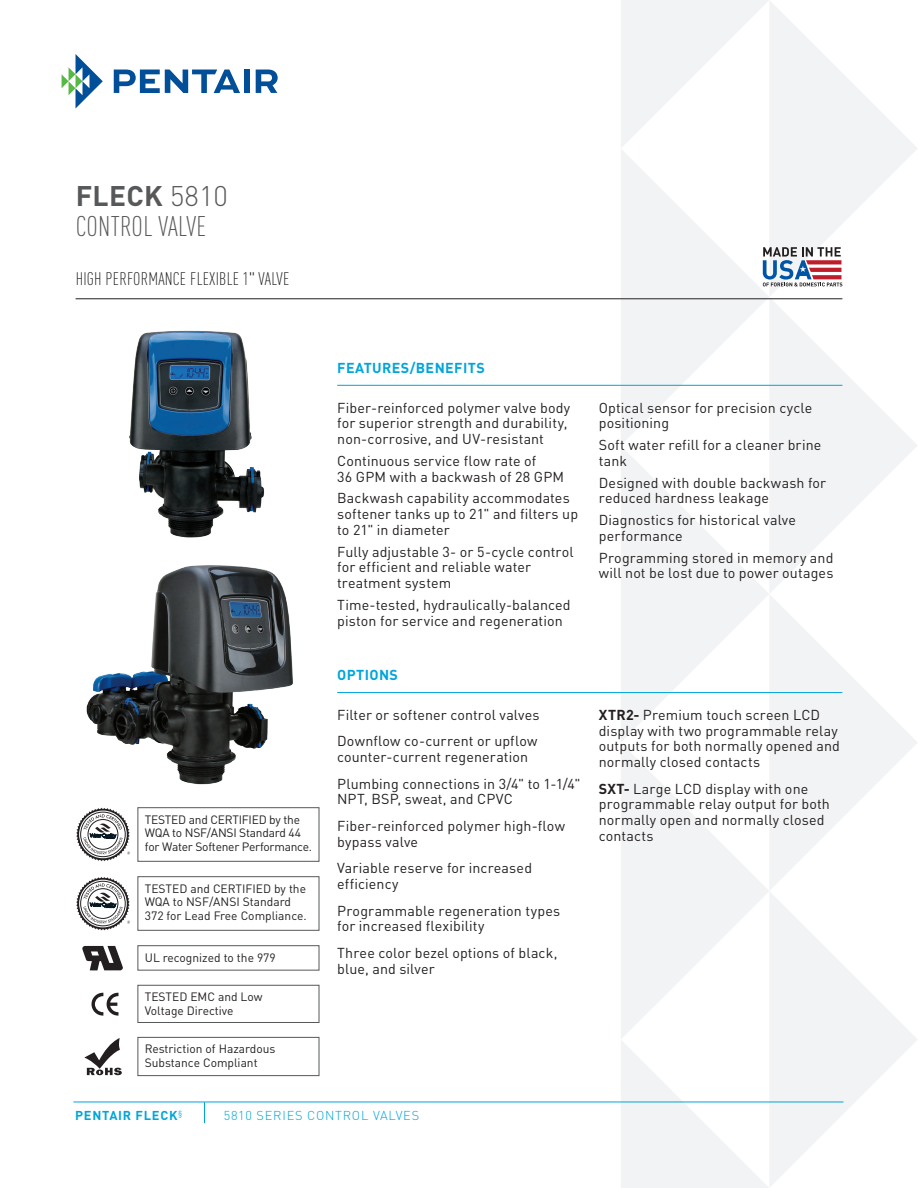
<style>
.page{position:relative;width:918px;height:1188px;background:#fff}
.page>*{position:absolute;margin:0;border:0;box-sizing:border-box;transform-origin:0 0}
.C_Descriptor_Title{font:300 condensed 28.05px "DIN Pro";letter-spacing:.01em;color:#57585a}
.BrandedProductLine_T{font:700 28.05px "DIN Pro";letter-spacing:.01em;color:#57585a}
.C_TitleSection{font:300 condensed 18px "DIN Pro";letter-spacing:.01em;color:#231f20}
.Body{font:14.25px/15.8px "DIN Pro";letter-spacing:.01em;color:#231f20}
.BLUE_cap_head{font:700 14.25px "DIN Pro";letter-spacing:.03em;color:#00a5da}
.C_Descriptor_InfoLin{font:300 12.75px "DIN Pro";letter-spacing:.06em;color:#00a5da}
.C_SolutionsPlatform{font:700 12.75px "DIN Pro";letter-spacing:.06em;color:#00a5da}
.AP_Important_Informa{font:12px/13.5px "DIN Pro";color:#231f20}
.AP_Important_Informa-2{font:12px/13.5px "DIN Pro";letter-spacing:-.02em;color:#231f20}
.s1{font-weight:300}
.s2{font-weight:700}
</style>
<div class="page">
<svg style="left:621px;top:594px;width:296px;height:148px;fill:#f4f5f6"></svg>
<svg style="left:621px;top:742px;width:296px;height:432px;fill:#f4f5f6"></svg>
<svg style="left:621px;top:297px;width:296px;height:297px;fill:#f4f5f6"></svg>
<svg style="left:621px;top:0;width:296px;height:297px;fill:#f2f3f4"></svg>
<svg style="left:621px;top:1040px;width:162px;height:148px"></svg>
<hr style="left:73px;top:1102px;width:770px;height:1px;background:#00a5da">
<svg style="left:62px;top:54px;width:41px;height:55px"></svg>
<svg style="left:114px;top:70px;width:126px;height:23px"></svg>
<div style="left:244px;top:70px;width:5px;height:23px;background:#014e99"></div>
<svg style="left:256px;top:70px;width:22px;height:23px"></svg>
<hr style="left:76px;top:298px;width:766px;height:1px;background:#231f20">
<svg style="left:204px;top:1102px;width:1px;height:21px"></svg>
<svg style="left:82px;top:946px;width:41px;height:24px"></svg>
<svg style="left:84px;top:1038px;width:38px;height:37px"></svg>
<svg style="left:92px;top:993px;width:26px;height:23px"></svg>
<svg style="left:763px;top:247px;width:79px;height:39px"></svg>
<hr style="left:337px;top:385px;width:505px;height:1px;background:#00a5da">
<hr style="left:337px;top:692px;width:505px;height:1px;background:#00a5da">
<div style="left:138px;top:808px;width:181px;height:54px;border:1px solid #57585a"></div>
<div style="left:138px;top:1037px;width:181px;height:39px;border:1px solid #57585a"></div>
<div style="left:138px;top:877px;width:181px;height:54px;border:1px solid #57585a"></div>
<div style="left:138px;top:985px;width:181px;height:38px;border:1px solid #57585a"></div>
<img style="left:129px;top:330px;width:136px;height:208px">
<img style="left:86px;top:565px;width:207px;height:220px">
<svg style="left:76px;top:808px;width:54px;height:53px"></svg>
<svg style="left:76px;top:877px;width:54px;height:53px"></svg>
<p class="BrandedProductLine_T" style="left:76px;top:173px;width:154px">FLECK <span class="s1">5810</span></p>
<p class="C_Descriptor_Title" style="left:76px;top:206px;width:132px">CONTROL VALVE</p>
<p class="C_TitleSection" style="left:76px;top:266px;width:215px">HIGH PERFORMANCE FLEXIBLE 1" VALVE</p>
<p class="AP_Important_Informa-2" style="left:145px;top:812px;width:169px">TESTED and CERTIFIED by the<br>WQA to NSF/ANSI Standard 44 for Water Softener Performance.</p>
<p class="AP_Important_Informa" style="left:145px;top:881px;width:163px">TESTED and CERTIFIED by the<br>WQA to NSF/ANSI Standard<br>372 for Lead Free Compliance.</p>
<p class="AP_Important_Informa" style="left:145px;top:950px;width:132px">UL recognized to the 979</p>
<p class="AP_Important_Informa" style="left:145px;top:989px;width:119px">TESTED EMC and Low<br>Voltage Directive</p>
<p class="AP_Important_Informa" style="left:145px;top:1041px;width:132px">Restriction of Hazardous<br>Substance Compliant</p>
<p class="BLUE_cap_head" style="left:337px;top:356px;width:149px">FEATURES/BENEFITS</p>
<p class="Body" style="left:337px;top:398px;width:235px">Fiber-reinforced polymer valve body for superior strength and durability, non-corrosive, and UV-resistant</p>
<p class="Body" style="left:337px;top:451px;width:228px">Continuous service flow rate of<br>36 GPM with a backwash of 28 GPM</p>
<p class="Body" style="left:337px;top:489px;width:242px">Backwash capability accommodates softener tanks up to 21" and filters up to 21" in diameter</p>
<p class="Body" style="left:337px;top:542px;width:238px">Fully adjustable 3- or 5-cycle control for efficient and reliable water treatment system</p>
<p class="Body" style="left:337px;top:595px;width:235px">Time-tested, hydraulically-balanced piston for service and regeneration</p>
<p class="BLUE_cap_head" style="left:337px;top:663px;width:62px">OPTIONS</p>
<p class="Body" style="left:337px;top:705px;width:204px">Filter or softener control valves</p>
<p class="Body" style="left:337px;top:732px;width:202px">Downflow co-current or upflow counter-current regeneration</p>
<p class="Body" style="left:337px;top:774px;width:245px">Plumbing connections in 3/4" to 1-1/4"<br>NPT, BSP, sweat, and CPVC</p>
<p class="Body" style="left:337px;top:817px;width:229px">Fiber-reinforced polymer high-flow bypass valve</p>
<p class="Body" style="left:337px;top:859px;width:196px">Variable reserve for increased efficiency</p>
<p class="Body" style="left:337px;top:901px;width:225px">Programmable regeneration types for increased flexibility</p>
<p class="Body" style="left:337px;top:943px;width:222px">Three color bezel options of black, blue, and silver</p>
<p class="C_SolutionsPlatform" style="left:75px;top:1105px;width:109px">PENTAIR FLECK<sup>§</sup></p>
<p class="C_Descriptor_InfoLin" style="left:224px;top:1106px;width:197px">5810 SERIES CONTROL VALVES</p>
<p class="Body" style="left:599px;top:398px;width:215px">Optical sensor for precision cycle positioning</p>
<p class="Body" style="left:599px;top:436px;width:224px">Soft water refill for a cleaner brine tank</p>
<p class="Body" style="left:599px;top:473px;width:229px">Designed with double backwash for reduced hardness leakage</p>
<p class="Body" style="left:599px;top:511px;width:199px">Diagnostics for historical valve performance</p>
<p class="Body" style="left:599px;top:548px;width:236px">Programming stored in memory and will not be lost due to power outages</p>
<p class="Body" style="left:599px;top:705px;width:243px"><span class="s2">XTR2-</span> Premium touch screen LCD display with two programmable relay outputs for both normally opened and normally closed contacts</p>
<p class="Body" style="left:599px;top:779px;width:233px"><span class="s2">SXT-</span> Large LCD display with one programmable relay output for both normally open and normally closed contacts</p>
</div>
